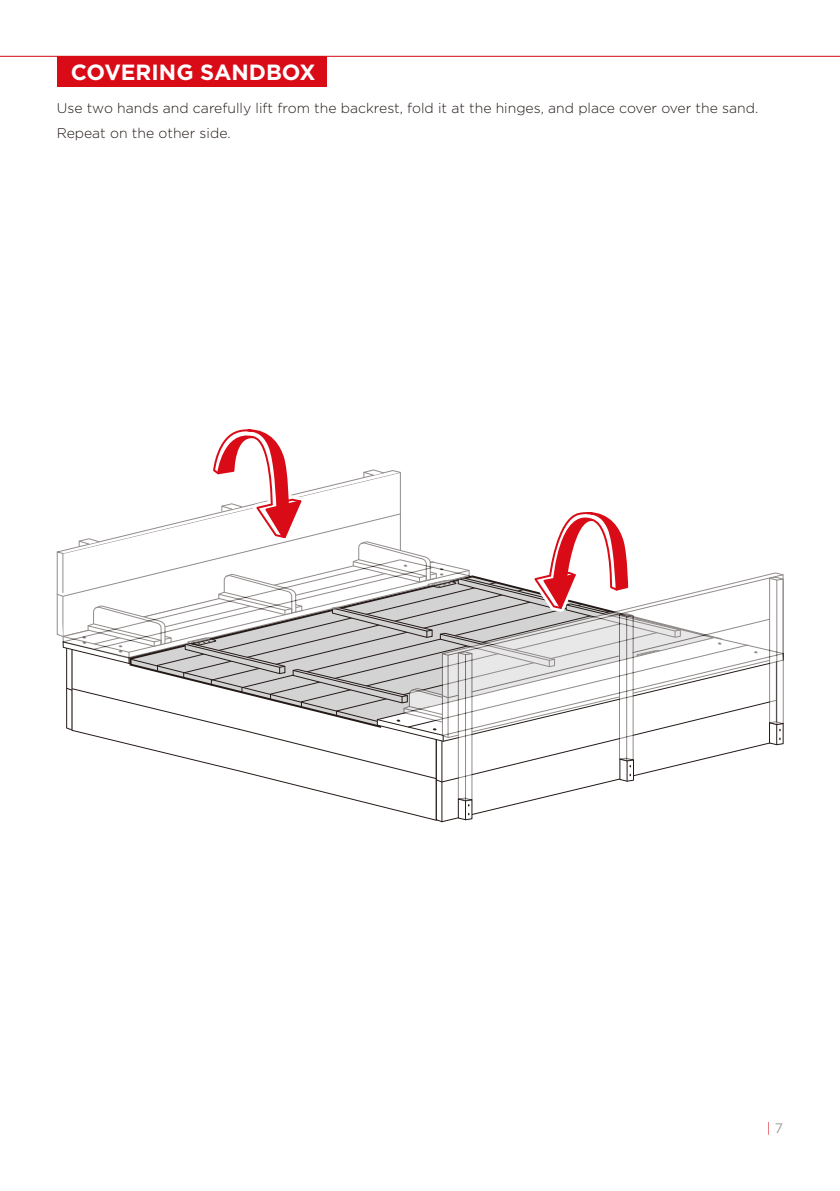
<style>
.page{position:relative;width:840px;height:1191px;background:#fff}
.page>*{position:absolute;margin:0;border:0;box-sizing:border-box;transform-origin:0 0}
.t1{font:700 22px "Gotham";color:#fff}
.t2{font:300 14px/24.8px "Gotham";color:#231916}
.t3{font:300 13.8px "Gotham";color:#d90b17}
.s1{font-weight:400;color:#9fa0a0}
</style>
<div class="page">
<div style="left:57px;top:56px;width:269px;height:31px;background:#d90b17"></div>
<hr style="left:0;top:56px;width:839px;height:1px;background:#d90b17">
<svg style="left:57px;top:429px;width:727px;height:394px"></svg>
<h1 class="t1" style="left:71px;top:57px;width:246px">COVERING SANDBOX</h1>
<p class="t2" style="left:57px;top:96px;width:702px">Use two hands and carefully lift from the backrest, fold it at the hinges, and place cover over the sand.<br>Repeat on the other side.</p>
<p class="t3" style="left:766px;top:1119px;width:18px">| <span class="s1">7</span></p>
</div>
